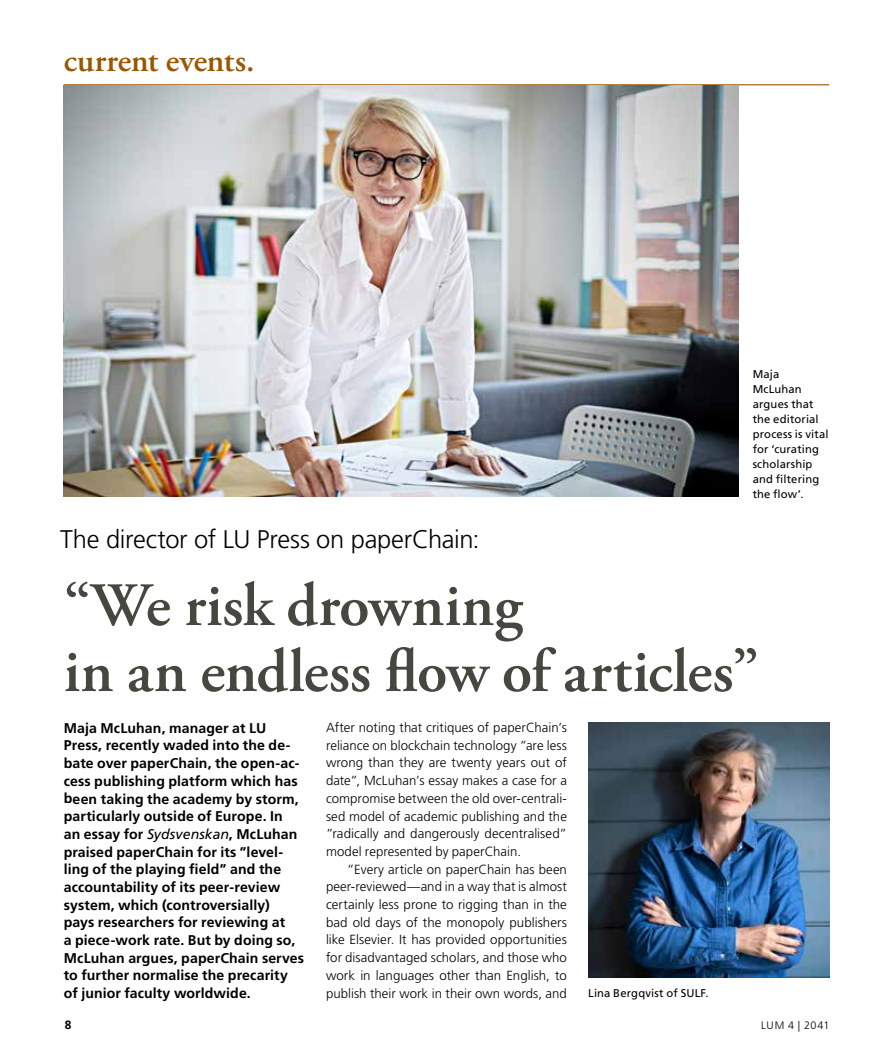
<style>
.page{position:relative;width:893px;height:1063px;background:#fff}
.page>*{position:absolute;margin:0;border:0;box-sizing:border-box;transform-origin:0 0}
.t1{font:600 61.5px/66px "Adobe Garamond Pro";color:#46473e}
.t2{font:600 33px "Adobe Garamond Pro";letter-spacing:-.005em;color:#985700}
.t3{font:300 25.5px "Frutiger LT Std";letter-spacing:-.01em;color:#000}
.t4{font:700 14.1px/17.7px "Frutiger LT Std";letter-spacing:.01em;color:#000}
.t5{font:300 13.2px/17.7px "Frutiger LT Std";letter-spacing:.005em;color:#000;text-align:justify}
.t6{font:700 12px "Frutiger LT Std";color:#000}
.t7{font:11.25px/15px "Frutiger LT Std";letter-spacing:.015em;color:#000}
.t8{font:300 10.8px "Frutiger LT Std";letter-spacing:.055em;color:#000}
.s1{font-weight:400;font-style:italic}
</style>
<div class="page">
<hr style="left:64px;top:84px;width:765px;height:1px;background:#985700">
<img style="left:64px;top:85px;width:675px;height:412px">
<img style="left:588px;top:722px;width:241px;height:256px">
<h2 class="t2" style="left:64px;top:41px;width:192px">current events.</h2>
<p class="t7" style="left:753px;top:366px;width:77px">Maja<br>McLuhan argues that the editorial process is vital for ‘curating scholarship and filtering the flow’.</p>
<p class="t3" style="left:60px;top:525px;width:421px">The director of LU Press on paperChain:</p>
<h2 class="t1" style="left:64px;top:573px;width:697px">“We risk drowning<br>in an endless flow of articles”</h2>
<p class="t4" style="left:64px;top:719px;width:242px">Maja McLuhan, manager at LU Press, recently waded into the de&shy;bate over paperChain, the open-ac&shy;cess publishing platform which has been taking the academy by storm, particularly outside of Europe. In<br>an essay for <span class="s1">Sydsvenskan</span>, McLuhan praised paperChain for its ”level&shy;ling of the playing field” and the accountability of its peer-review system, which (controversially)<br>pays researchers for reviewing at<br>a piece-work rate. But by doing so, McLuhan argues, paperChain serves to further normalise the precarity of junior faculty worldwide.</p>
<p class="t5" style="left:326px;top:719px;width:242px">After noting that critiques of paperChain’s reliance on blockchain technology ”are less wrong than they are twenty years out of date”, McLuhan’s essay makes a case for a compromise between the old over-centrali&shy;sed model of academic publishing and the ”radically and dangerously decentralised” model represented by paperChain.</p>
<p class="t5" style="left:326px;top:860px;width:242px;text-indent:21px">”Every article on paperChain has been peer-reviewed—and in a way that is almost certainly less prone to rigging than in the bad old days of the monopoly publishers like Elsevier. It has provided opportunities for disadvantaged scholars, and those who work in languages other than English, to publish their work in their own words, and</p>
<p class="t7" style="left:588px;top:986px;width:122px">Lina Bergqvist of SULF.</p>
<p class="t6" style="left:65px;top:1018px;width:8px">8</p>
<p class="t8" style="left:761px;top:1019px;width:70px">LUM 4 | 2041</p>
</div>
